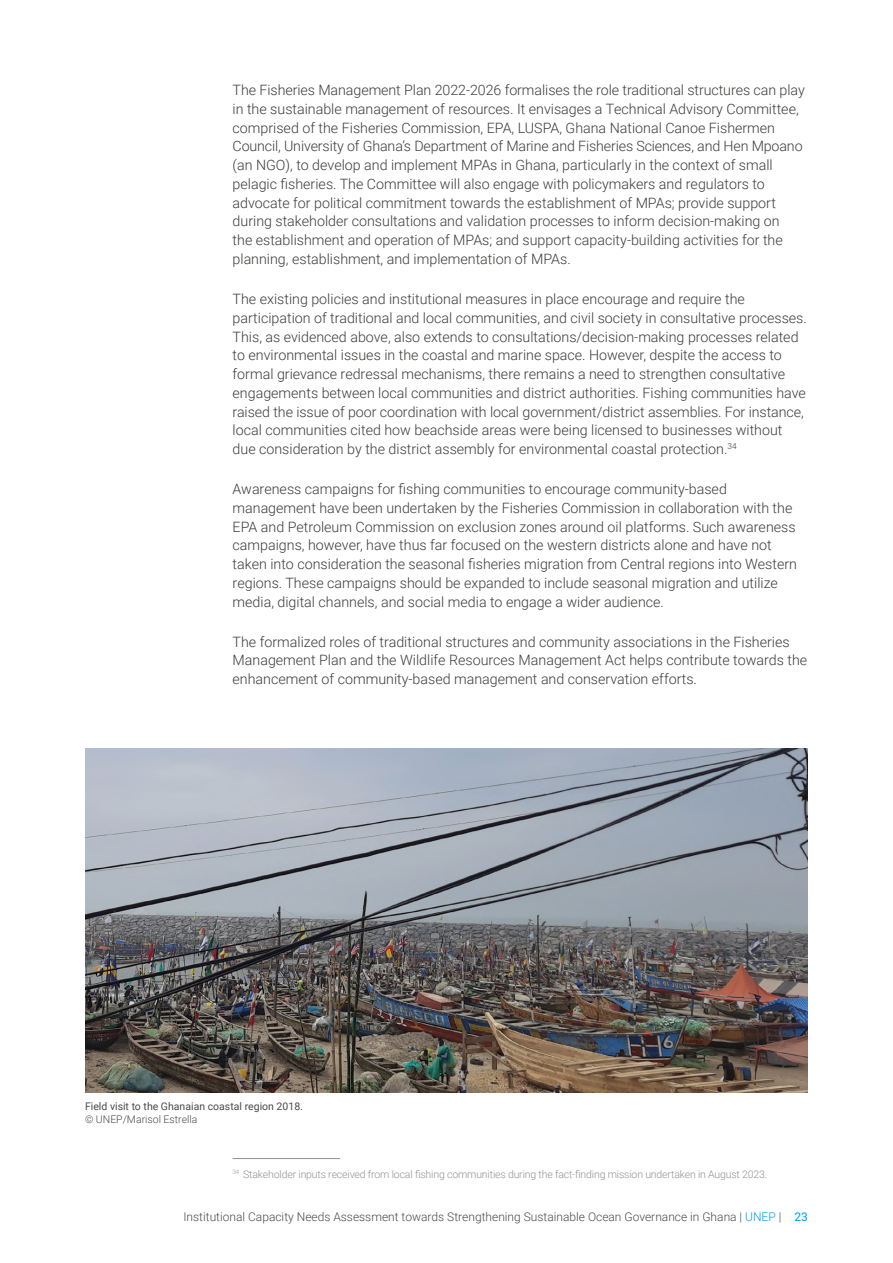
<style>
.page{position:relative;width:893px;height:1263px;background:#fff}
.page>*{position:absolute;margin:0;border:0;box-sizing:border-box;transform-origin:0 0}
.t1{font:300 14.25px/18.8px "Roboto";color:#3c3c3b}
.t2{font:300 12px "Roboto";color:#4a4a49}
.t3{font:300 10.5px "Roboto";letter-spacing:-.015em;color:#929292}
.t4{font:10.5px "Roboto";color:#4a4a49}
.t5{font:300 10.5px "Roboto";color:#4a4a49}
.s1{color:#009fe3}
.s2{font-weight:400;color:#009fe3}
</style>
<div class="page">
<hr style="left:233px;top:1158px;width:107px;height:1px;background:#929292">
<img style="left:85px;top:748px;width:723px;height:344px">
<p class="t1" style="left:233px;top:80px;width:574px">The Fisheries Management Plan 2022-2026 formalises the role traditional structures can play in the sustainable management of resources. It envisages a Technical Advisory Committee, comprised of the Fisheries Commission, EPA, LUSPA, Ghana National Canoe Fishermen Council, University of Ghana’s Department of Marine and Fisheries Sciences, and Hen Mpoano (an NGO), to develop and implement MPAs in Ghana, particularly in the context of small pelagic fisheries. The Committee will also engage with policymakers and regulators to advocate for political commitment towards the establishment of MPAs; provide support during stakeholder consultations and validation processes to inform decision-making on<br>the establishment and operation of MPAs; and support capacity-building activities for the planning, establishment, and implementation of MPAs.</p>
<p class="t1" style="left:233px;top:289px;width:576px">The existing policies and institutional measures in place encourage and require the participation of traditional and local communities, and civil society in consultative processes.<br>This, as evidenced above, also extends to consultations/decision-making processes related to environmental issues in the coastal and marine space. However, despite the access to formal grievance redressal mechanisms, there remains a need to strengthen consultative engagements between local communities and district authorities. Fishing communities have raised the issue of poor coordination with local government/district assemblies. For instance, local communities cited how beachside areas were being licensed to businesses without due consideration by the district assembly for environmental coastal protection.<sup>34</sup></p>
<p class="t1" style="left:233px;top:479px;width:566px">Awareness campaigns for fishing communities to encourage community-based management have been undertaken by the Fisheries Commission in collaboration with the EPA and Petroleum Commission on exclusion zones around oil platforms. Such awareness campaigns, however, have thus far focused on the western districts alone and have not taken into consideration the seasonal fisheries migration from Central regions into Western regions. These campaigns should be expanded to include seasonal migration and utilize media, digital channels, and social media to engage a wider audience.</p>
<p class="t1" style="left:233px;top:632px;width:576px">The formalized roles of traditional structures and community associations in the Fisheries<br>Management Plan and the Wildlife Resources Management Act helps contribute towards the enhancement of community-based management and conservation efforts.</p>
<p class="t4" style="left:85px;top:1099px;width:219px">Field visit to the Ghanaian coastal region 2018.</p>
<p class="t5" style="left:85px;top:1111px;width:114px">© UNEP/Marisol Estrella</p>
<p class="t3" style="left:233px;top:1167px;width:536px"><sup>34</sup> Stakeholder inputs received from local fishing communities during the fact-finding mission undertaken in August 2023.</p>
<p class="t2" style="left:183px;top:1208px;width:626px">Institutional Capacity Needs Assessment towards Strengthening Sustainable Ocean Governance in Ghana | <span class="s1">UNEP</span> | <span class="s2">23</span></p>
</div>
